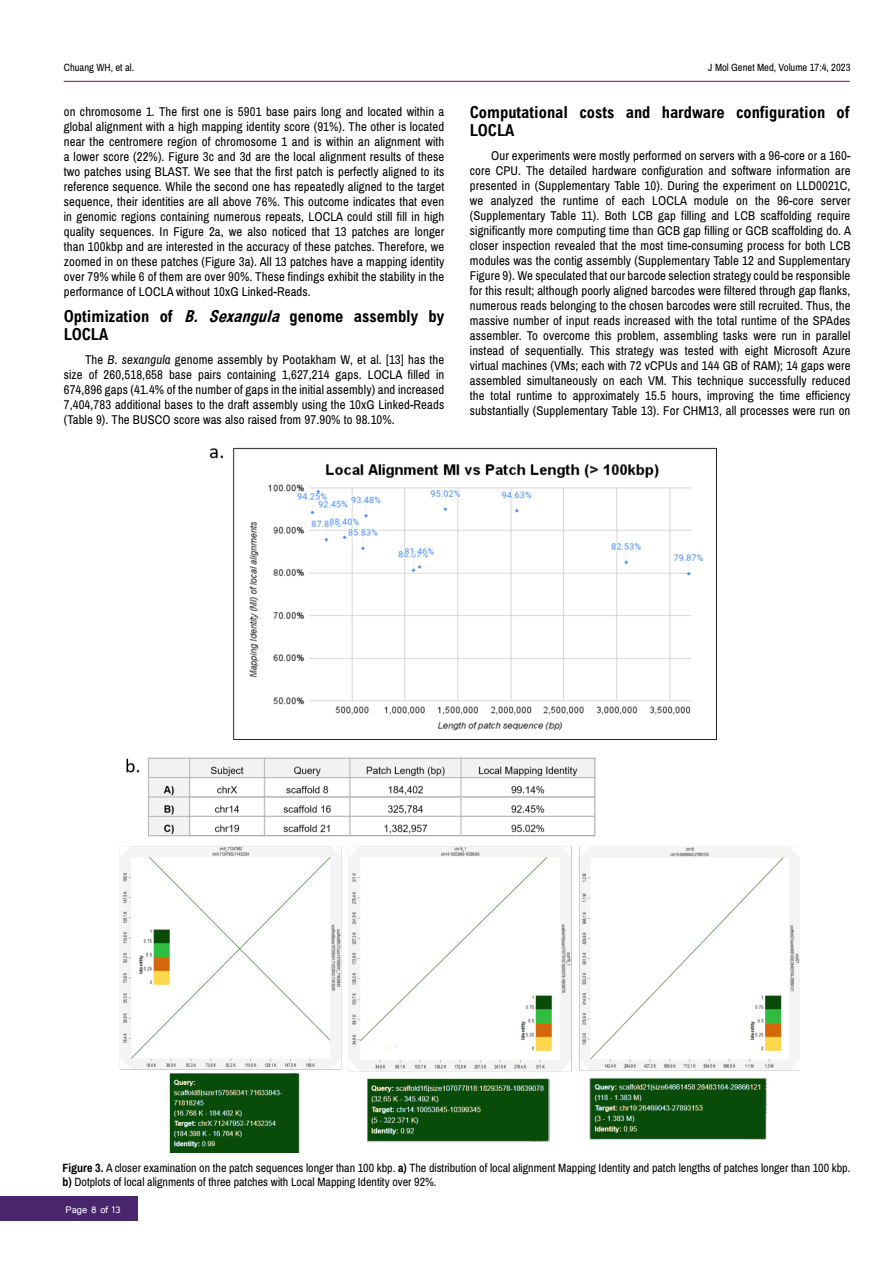
<style>
.page{position:relative;width:893px;height:1263px;background:#fff}
.page>*{position:absolute;margin:0;border:0;box-sizing:border-box;transform-origin:0 0}
.t1{font:700 condensed 16.5px/18px "Arial";color:#000}
.t2{font:12.75px/15px "Archivo Narrow";letter-spacing:.01em;color:#000;text-align:justify}
.t3{font:12px/14.4px "Archivo Narrow";color:#000}
.t4{font:12px "Tunga";color:#fff}
.t5{font:10.5px "Archivo Narrow";color:#000}
.s1{font-style:italic}
.s2{font-weight:700}
</style>
<div class="page">
<hr style="left:64px;top:81px;width:786px;height:1px;background:#49266c">
<div style="left:0;top:1196px;width:137px;height:24px;background:#49266c"></div>
<img style="left:209px;top:447px;width:507px;height:292px">
<img style="left:119px;top:757px;width:681px;height:395px">
<p class="t5" style="left:64px;top:61px;width:72px">Chuang WH, et al.</p>
<p class="t5" style="left:708px;top:61px;width:144px">J Mol Genet Med, Volume 17:4, 2023</p>
<p class="t2" style="left:64px;top:104px;width:382px">on chromosome 1. The first one is 5901 base pairs long and located within a global alignment with a high mapping identity score (91%). The other is located near the centromere region of chromosome 1 and is within an alignment with a lower score (22%). Figure 3c and 3d are the local alignment results of these two patches using BLAST. We see that the first patch is perfectly aligned to its reference sequence. While the second one has repeatedly aligned to the target sequence, their identities are all above 76%. This outcome indicates that even in genomic regions containing numerous repeats, LOCLA could still fill in high quality sequences. In Figure 2a, we also noticed that 13 patches are longer than 100kbp and are interested in the accuracy of these patches. Therefore, we zoomed in on these patches (Figure 3a). All 13 patches have a mapping identity over 79% while 6 of them are over 90%. These findings exhibit the stability in the performance of LOCLA without 10xG Linked-Reads.</p>
<p class="t1" style="left:64px;top:307px;width:382px">Optimization of <span class="s1">B. Sexangula</span> genome assembly by<br>LOCLA</p>
<p class="t2" style="left:64px;top:352px;width:382px;text-indent:21px">The <span class="s1">B. sexangula</span> genome assembly by Pootakham W, et al. [13] has the size of 260,518,658 base pairs containing 1,627,214 gaps. LOCLA filled in 674,896 gaps (41.4% of the number of gaps in the initial assembly) and increased 7,404,783 additional bases to the draft assembly using the 10xG Linked-Reads (Table 9). The BUSCO score was also raised from 97.90% to 98.10%.</p>
<p class="t1" style="left:470px;top:103px;width:381px">Computational costs and hardware configuration of<br>LOCLA</p>
<p class="t2" style="left:470px;top:148px;width:383px;text-indent:21px">Our experiments were mostly performed on servers with a 96-core or a 160- core CPU. The detailed hardware configuration and software information are presented in (Supplementary Table 10). During the experiment on LLD0021C, we analyzed the runtime of each LOCLA module on the 96-core server (Supplementary Table 11). Both LCB gap filling and LCB scaffolding require significantly more computing time than GCB gap filling or GCB scaffolding do. A closer inspection revealed that the most time-consuming process for both LCB modules was the contig assembly (Supplementary Table 12 and Supplementary Figure 9). We speculated that our barcode selection strategy could be responsible for this result; although poorly aligned barcodes were filtered through gap flanks, numerous reads belonging to the chosen barcodes were still recruited. Thus, the massive number of input reads increased with the total runtime of the SPAdes assembler. To overcome this problem, assembling tasks were run in parallel instead of sequentially. This strategy was tested with eight Microsoft Azure virtual machines (VMs; each with 72 vCPUs and 144 GB of RAM); 14 gaps were assembled simultaneously on each VM. This technique successfully reduced the total runtime to approximately 15.5 hours, improving the time efficiency substantially (Supplementary Table 13). For CHM13, all processes were run on</p>
<p class="t3" style="left:63px;top:1161px;width:789px"><span class="s2">Figure 3.</span> A closer examination on the patch sequences longer than 100 kbp. <span class="s2">a)</span> The distribution of local alignment Mapping Identity and patch lengths of patches longer than 100 kbp. <span class="s2">b)</span> Dotplots of local alignments of three patches with Local Mapping Identity over 92%.</p>
<p class="t4" style="left:66px;top:1202px;width:57px">Page 8 of 13</p>
</div>
